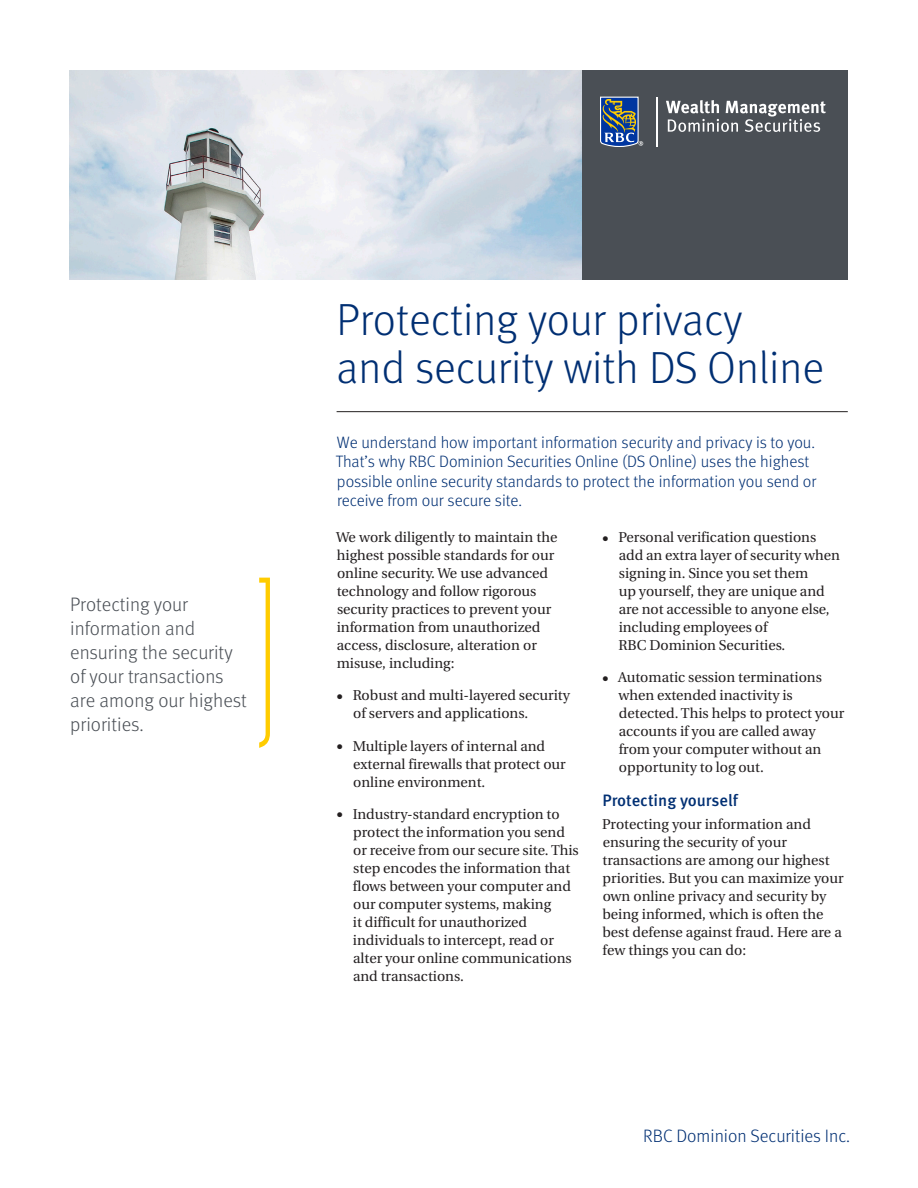
<style>
.page{position:relative;width:918px;height:1188px;background:#fff}
.page>*{position:absolute;margin:0;border:0;box-sizing:border-box;transform-origin:0 0}
.t1{font:300 45px/48px "Meta OT";color:#002f73}
._8-Callout_Page_1{font:300 19.5px/24px "Meta OT";color:#4a4f55}
.t2{font:300 18px "Meta OT";color:#002f73}
.t3{font:300 16.5px/19.5px "Meta OT";color:#002f73}
._4-Text_Headline{font:500 16.5px "Meta OT";color:#002f73}
._5-Body_Copy{font:14.25px/18px "Utopia";color:#231f20}
</style>
<div class="page">
<hr style="left:337px;top:411px;width:511px;height:1px;background:#231f20">
<svg style="left:259px;top:578px;width:11px;height:170px"></svg>
<div style="left:581px;top:70px;width:267px;height:210px;background:#4a4f55"></div>
<svg style="left:600px;top:97px;width:43px;height:49px;background:#536b8b"></svg>
<hr style="left:657px;top:97px;width:1px;height:49px;background:#fff">
<svg style="left:666px;top:100px;width:160px;height:32px"></svg>
<img style="left:70px;top:70px;width:512px;height:210px">
<p class="_8-Callout_Page_1" style="left:70px;top:592px;width:178px">Protecting your information and ensuring the security of your transactions are among our highest priorities.</p>
<p class="t1" style="left:337px;top:296px;width:489px">Protecting your privacy<br>and security with DS Online</p>
<p class="t3" style="left:336px;top:433px;width:482px">We understand how important information security and privacy is to you.<br>That’s why RBC Dominion Securities Online (DS Online) uses the highest possible online security standards to protect the information you send or receive from our secure site.</p>
<p class="_5-Body_Copy" style="left:336px;top:529px;width:223px">We work diligently to maintain the highest possible standards for our online security. We use advanced technology and follow rigorous security practices to prevent your information from unauthorized access, disclosure, alteration or misuse, including:</p>
<p class="_5-Body_Copy" style="left:353px;top:687px;width:218px;text-indent:-16px">● Robust and multi-layered security of servers and applications.</p>
<p class="_5-Body_Copy" style="left:353px;top:737px;width:214px;text-indent:-16px">● Multiple layers of internal and external firewalls that protect our online environment.</p>
<p class="_5-Body_Copy" style="left:353px;top:805px;width:227px;text-indent:-16px">● Industry-standard encryption to protect the information you send or receive from our secure site. This step encodes the information that flows between your computer and our computer systems, making<br>it difficult for unauthorized individuals to intercept, read or alter your online communications and transactions.</p>
<p class="_5-Body_Copy" style="left:618px;top:529px;width:223px;text-indent:-16px">● Personal verification questions add an extra layer of security when signing in. Since you set them<br>up yourself, they are unique and are not accessible to anyone else, including employees of<br>RBC Dominion Securities.</p>
<p class="_5-Body_Copy" style="left:618px;top:669px;width:227px;text-indent:-16px">● Automatic session terminations when extended inactivity is detected. This helps to protect your accounts if you are called away from your computer without an opportunity to log out.</p>
<p class="_4-Text_Headline" style="left:602px;top:790px;width:137px">Protecting yourself</p>
<p class="_5-Body_Copy" style="left:602px;top:815px;width:243px">Protecting your information and ensuring the security of your transactions are among our highest priorities. But you can maximize your own online privacy and security by being informed, which is often the best defense against fraud. Here are a few things you can do:</p>
<p class="t2" style="left:643px;top:1125px;width:208px">RBC Dominion Securities Inc.</p>
</div>
